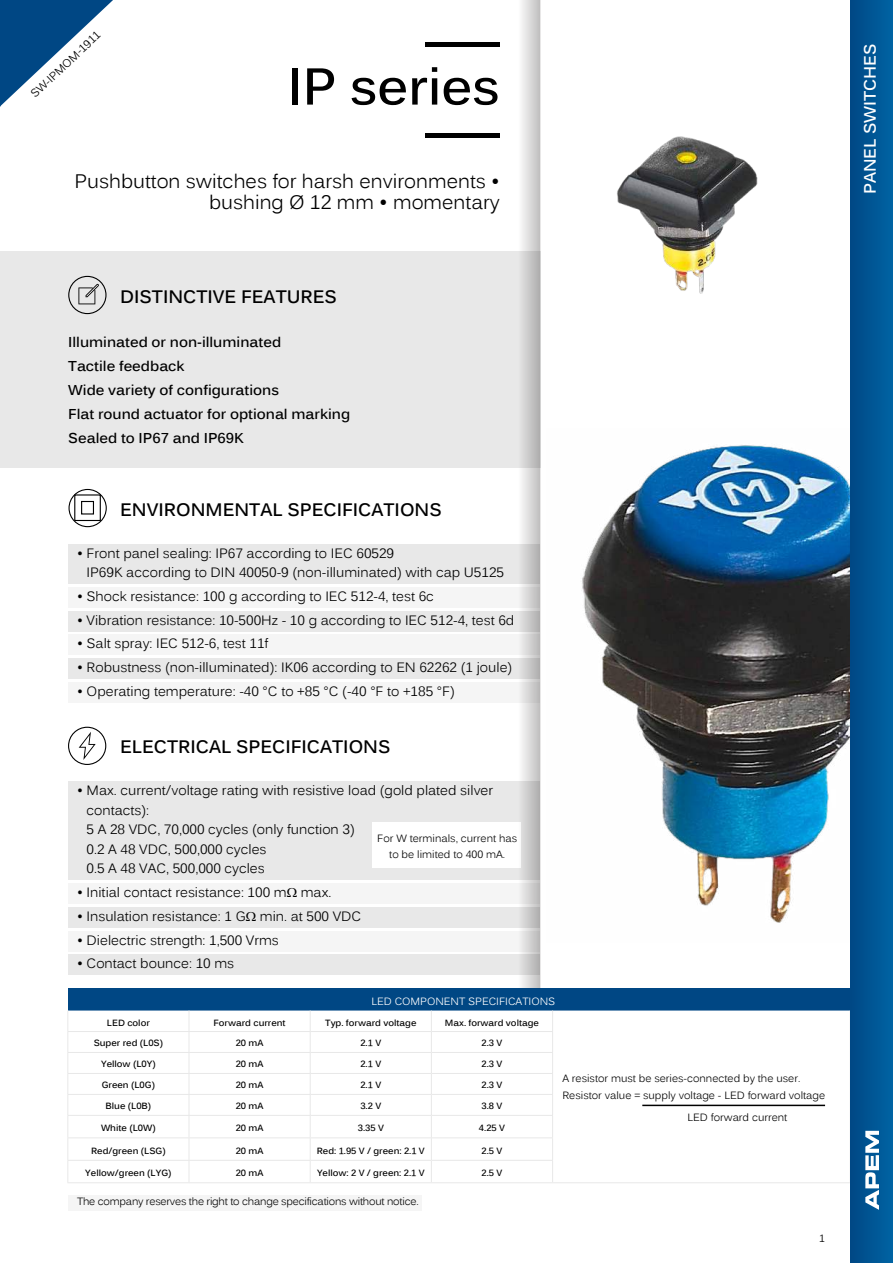
<style>
.page{position:relative;width:893px;height:1263px;background:#fff}
.page>*{position:absolute;margin:0;border:0;box-sizing:border-box;transform-origin:0 0}
.t1{font:700 51px "Kalinga";color:#000}
.t2{font:19.5px/21px "Kalinga";color:#000;text-align:right}
.t3{font:700 18px "Kalinga";color:#000}
.t4{font:700 16.5px "Kalinga";color:#fff}
.t5{font:700 14.25px/24px "Kalinga";color:#000}
.t6{font:13.5px/19.5px "Kalinga";color:#000}
.t7{font:11.25px "Kalinga";color:#000}
.t8{font:10.5px/16.8px "Kalinga";color:#000;text-align:center}
.t9{font:10.5px "Kalinga";letter-spacing:-.02em;color:#000}
.t10{font:10.5px "Kalinga";color:#fff}
.t11{font:700 9px "Kalinga";color:#000}
</style>
<div class="page">
<svg style="left:0;top:0;width:113px;height:106px"></svg>
<div style="left:69px;top:782px;width:471px;height:98px;background:#e8e8e8"></div>
<div style="left:69px;top:884px;width:471px;height:20px;background:#f5f5f5"></div>
<div style="left:69px;top:907px;width:471px;height:20px;background:#e8e8e8"></div>
<div style="left:69px;top:931px;width:471px;height:20px;background:#f5f5f5"></div>
<div style="left:69px;top:955px;width:471px;height:20px;background:#e8e8e8"></div>
<svg style="left:68px;top:727px;width:38px;height:38px"></svg>
<div style="left:372px;top:823px;width:149px;height:45px;background:#fff"></div>
<div style="left:0;top:251px;width:540px;height:217px;background:#e8e8e8"></div>
<svg style="left:68px;top:276px;width:39px;height:38px"></svg>
<div style="left:69px;top:544px;width:471px;height:40px;background:#e8e8e8"></div>
<div style="left:69px;top:587px;width:471px;height:20px;background:#f5f5f5"></div>
<div style="left:69px;top:611px;width:471px;height:20px;background:#e8e8e8"></div>
<div style="left:69px;top:635px;width:471px;height:20px;background:#f5f5f5"></div>
<div style="left:69px;top:659px;width:471px;height:20px;background:#e8e8e8"></div>
<div style="left:69px;top:682px;width:471px;height:20px;background:#f5f5f5"></div>
<svg style="left:69px;top:489px;width:38px;height:38px"></svg>
<div style="left:74px;top:494px;width:27px;height:27px;border:1px solid #000"></div>
<div style="left:81px;top:501px;width:13px;height:13px;border:1px solid #000"></div>
<div style="left:68px;top:988px;width:782px;height:22px;background:#004784"></div>
<svg style="left:68px;top:1010px;width:782px;height:97px"></svg>
<svg style="left:68px;top:1032px;width:484px;height:150px"></svg>
<hr style="left:67px;top:1031px;width:122px;height:1px;background:#e8e8e8">
<hr style="left:189px;top:1031px;width:121px;height:1px;background:#e8e8e8">
<hr style="left:310px;top:1031px;width:121px;height:1px;background:#e8e8e8">
<hr style="left:431px;top:1031px;width:122px;height:1px;background:#e8e8e8">
<hr style="left:67px;top:1052px;width:122px;height:1px;background:#e8e8e8">
<hr style="left:189px;top:1052px;width:121px;height:1px;background:#e8e8e8">
<hr style="left:310px;top:1052px;width:121px;height:1px;background:#e8e8e8">
<hr style="left:431px;top:1052px;width:122px;height:1px;background:#e8e8e8">
<hr style="left:67px;top:1073px;width:122px;height:1px;background:#e8e8e8">
<hr style="left:189px;top:1073px;width:121px;height:1px;background:#e8e8e8">
<hr style="left:310px;top:1073px;width:121px;height:1px;background:#e8e8e8">
<hr style="left:431px;top:1073px;width:122px;height:1px;background:#e8e8e8">
<hr style="left:67px;top:1094px;width:122px;height:1px;background:#e8e8e8">
<hr style="left:189px;top:1094px;width:121px;height:1px;background:#e8e8e8">
<hr style="left:310px;top:1094px;width:121px;height:1px;background:#e8e8e8">
<hr style="left:431px;top:1094px;width:122px;height:1px;background:#e8e8e8">
<hr style="left:67px;top:1115px;width:122px;height:1px;background:#e8e8e8">
<hr style="left:189px;top:1115px;width:121px;height:1px;background:#e8e8e8">
<hr style="left:310px;top:1115px;width:121px;height:1px;background:#e8e8e8">
<hr style="left:431px;top:1115px;width:122px;height:1px;background:#e8e8e8">
<hr style="left:67px;top:1137px;width:122px;height:1px;background:#e8e8e8">
<hr style="left:189px;top:1137px;width:121px;height:1px;background:#e8e8e8">
<hr style="left:310px;top:1137px;width:121px;height:1px;background:#e8e8e8">
<hr style="left:431px;top:1137px;width:122px;height:1px;background:#e8e8e8">
<hr style="left:67px;top:1160px;width:122px;height:1px;background:#e8e8e8">
<svg style="left:67px;top:1011px;width:1px;height:171px"></svg>
<hr style="left:189px;top:1160px;width:121px;height:1px;background:#e8e8e8">
<svg style="left:189px;top:1010px;width:1px;height:172px"></svg>
<hr style="left:310px;top:1160px;width:121px;height:1px;background:#e8e8e8">
<svg style="left:310px;top:1010px;width:1px;height:172px"></svg>
<hr style="left:431px;top:1160px;width:122px;height:1px;background:#e8e8e8">
<svg style="left:431px;top:1010px;width:1px;height:172px"></svg>
<svg style="left:552px;top:1010px;width:1px;height:172px"></svg>
<hr style="left:67px;top:1182px;width:122px;height:1px;background:#e8e8e8">
<hr style="left:189px;top:1182px;width:121px;height:1px;background:#e8e8e8">
<hr style="left:310px;top:1182px;width:121px;height:1px;background:#e8e8e8">
<hr style="left:431px;top:1182px;width:122px;height:1px;background:#e8e8e8">
<hr style="left:553px;top:1182px;width:298px;height:1px;background:#e8e8e8">
<hr style="left:642px;top:1105px;width:183px;height:1px;background:#000">
<img style="left:519px;top:0;width:21px;height:988px">
<hr style="left:426px;top:134px;width:74px;height:4px;background:#000">
<hr style="left:426px;top:43px;width:74px;height:4px;background:#000">
<img style="left:582px;top:445px;width:268px;height:478px">
<img style="left:617px;top:136px;width:141px;height:158px">
<div style="left:69px;top:1195px;width:353px;height:15px;background:#f5f5f5"></div>
<img style="left:850px;top:0;width:43px;height:1263px">
<svg style="left:865px;top:1131px;width:14px;height:79px"></svg>
<p class="t7" style="left:30px;top:93px;width:93px;rotate:-44deg">SW-IPMOM-1911</p>
<h1 class="t1" style="left:287px;top:67px;width:214px">IP series</h1>
<h2 class="t2" style="left:75px;top:173px;width:427px">Pushbutton switches for harsh environments • bushing Ø 12 mm • momentary</h2>
<h3 class="t3" style="left:120px;top:289px;width:218px">DISTINCTIVE FEATURES</h3>
<p class="t5" style="left:68px;top:331px;width:283px">Illuminated or non-illuminated<br>Tactile feedback<br>Wide variety of configurations<br>Flat round actuator for optional marking<br>Sealed to IP67 and IP69K</p>
<h3 class="t3" style="left:120px;top:503px;width:323px">ENVIRONMENTAL SPECIFICATIONS</h3>
<p class="t6" style="left:87px;top:544px;width:419px;text-indent:-10px">• Front panel sealing: IP67 according to IEC 60529<br>IP69K according to DIN 40050-9 (non-illuminated) with cap U5125</p>
<p class="t6" style="left:77px;top:588px;width:358px">• Shock resistance: 100 g according to IEC 512-4, test 6c</p>
<p class="t6" style="left:77px;top:611px;width:439px">• Vibration resistance: 10-500Hz - 10 g according to IEC 512-4, test 6d</p>
<p class="t6" style="left:77px;top:635px;width:193px">• Salt spray: IEC 512-6, test 11f</p>
<p class="t6" style="left:77px;top:659px;width:437px">• Robustness (non-illuminated): IK06 according to EN 62262 (1 joule)</p>
<p class="t6" style="left:77px;top:683px;width:379px">• Operating temperature: -40 °C to +85 °C (-40 °F to +185 °F)</p>
<h3 class="t3" style="left:120px;top:740px;width:272px">ELECTRICAL SPECIFICATIONS</h3>
<p class="t6" style="left:87px;top:782px;width:408px;text-indent:-10px">• Max. current/voltage rating with resistive load (gold plated silver contacts):<br>5 A 28 VDC, 70,000 cycles (only function 3)<br>0.2 A 48 VDC, 500,000 cycles<br>0.5 A 48 VAC, 500,000 cycles</p>
<p class="t6" style="left:77px;top:884px;width:256px">• Initial contact resistance: 100 m max.</p>
<p class="t6" style="left:77px;top:908px;width:286px">• Insulation resistance: 1 G min. at 500 VDC</p>
<p class="t6" style="left:77px;top:931px;width:203px">• Dielectric strength: 1,500 Vrms</p>
<p class="t6" style="left:77px;top:955px;width:159px">• Contact bounce: 10 ms</p>
<p class="t8" style="left:377px;top:830px;width:141px">For W terminals, current has to be limited to 400 mA.</p>
<p class="t10" style="left:371px;top:997px;width:185px">LED COMPONENT SPECIFICATIONS</p>
<p class="t11" style="left:107px;top:1019px;width:44px">LED color</p>
<p class="t11" style="left:214px;top:1019px;width:74px">Forward current</p>
<p class="t11" style="left:325px;top:1019px;width:93px">Typ. forward voltage</p>
<p class="t11" style="left:445px;top:1019px;width:96px">Max. forward voltage</p>
<p class="t11" style="left:94px;top:1040px;width:71px">Super red (L0S)</p>
<p class="t11" style="left:236px;top:1040px;width:29px">20 mA</p>
<p class="t11" style="left:360px;top:1040px;width:22px">2.1 V</p>
<p class="t11" style="left:482px;top:1040px;width:22px">2.3 V</p>
<p class="t11" style="left:101px;top:1061px;width:56px">Yellow (L0Y)</p>
<p class="t11" style="left:236px;top:1061px;width:29px">20 mA</p>
<p class="t11" style="left:360px;top:1061px;width:22px">2.1 V</p>
<p class="t11" style="left:482px;top:1061px;width:22px">2.3 V</p>
<p class="t11" style="left:102px;top:1082px;width:55px">Green (L0G)</p>
<p class="t11" style="left:236px;top:1082px;width:29px">20 mA</p>
<p class="t11" style="left:360px;top:1082px;width:22px">2.1 V</p>
<p class="t11" style="left:482px;top:1082px;width:22px">2.3 V</p>
<p class="t11" style="left:105px;top:1103px;width:47px">Blue (L0B)</p>
<p class="t11" style="left:236px;top:1103px;width:29px">20 mA</p>
<p class="t11" style="left:360px;top:1103px;width:22px">3.2 V</p>
<p class="t11" style="left:482px;top:1103px;width:22px">3.8 V</p>
<p class="t11" style="left:101px;top:1124px;width:56px">White (L0W)</p>
<p class="t11" style="left:236px;top:1124px;width:29px">20 mA</p>
<p class="t11" style="left:358px;top:1124px;width:28px">3.35 V</p>
<p class="t11" style="left:479px;top:1124px;width:28px">4.25 V</p>
<p class="t11" style="left:91px;top:1147px;width:76px">Red/green (LSG)</p>
<p class="t11" style="left:236px;top:1147px;width:29px">20 mA</p>
<p class="t11" style="left:317px;top:1147px;width:110px">Red: 1.95 V / green: 2.1 V</p>
<p class="t11" style="left:482px;top:1147px;width:22px">2.5 V</p>
<p class="t11" style="left:85px;top:1169px;width:88px">Yellow/green (LYG)</p>
<p class="t11" style="left:236px;top:1169px;width:29px">20 mA</p>
<p class="t11" style="left:317px;top:1169px;width:109px">Yellow: 2 V / green: 2.1 V</p>
<p class="t11" style="left:482px;top:1169px;width:22px">2.5 V</p>
<p class="t9" style="left:77px;top:1198px;width:343px">The company reserves the right to change specifications without notice.</p>
<p class="t8" style="left:562px;top:1071px;width:264px;text-align:left">A resistor must be series-connected by the user.<br>Resistor value = supply voltage - LED forward voltage</p>
<p class="t8" style="left:687px;top:1110px;width:101px">LED forward current</p>
<p class="t8" style="left:819px;top:1230px;width:7px">1</p>
<p class="t4" style="left:860px;top:194px;width:152px;rotate:-90deg">PANEL SWITCHES</p>
</div>
